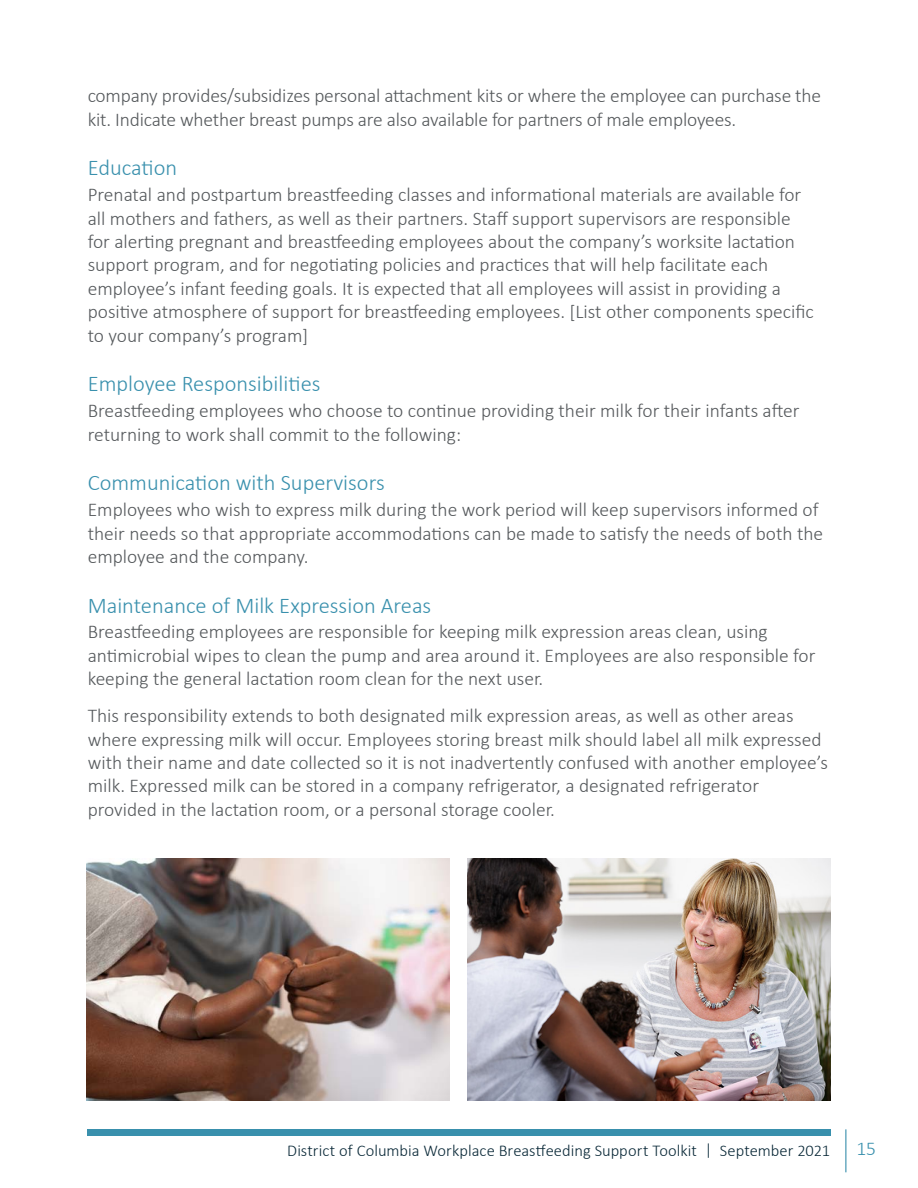
<style>
.page{position:relative;width:918px;height:1188px;background:#fff}
.page>*{position:absolute;margin:0;border:0;box-sizing:border-box;transform-origin:0 0}
.t1{font:300 22.5px "Calibri";color:#3990ad}
.body{font:300 19.5px/23.4px "Calibri";color:#55595c}
.body-lsa{font:300 19.5px/23.4px "Calibri";color:#55595c}
.t2{font:300 19.5px "Calibri";color:#3990ad}
.t3{font:300 16.5px "Calibri";letter-spacing:.005em;color:#0a2938}
</style>
<div class="page">
<img style="left:86px;top:858px;width:363px;height:242px">
<img style="left:467px;top:858px;width:363px;height:242px">
<div style="left:87px;top:1129px;width:743px;height:7px;background:#3990ad"></div>
<hr style="left:845px;top:1129px;width:1px;height:43px;background:#3990ad">
<p class="body" style="left:88px;top:84px;width:735px">company provides/subsidizes personal attachment kits or where the employee can purchase the kit. Indicate whether breast pumps are also available for partners of male employees.</p>
<h4 class="t1" style="left:88px;top:154px;width:91px">Education</h4>
<p class="body" style="left:88px;top:183px;width:728px">Prenatal and postpartum breastfeeding classes and informational materials are available for all mothers and fathers, as well as their partners. Staff support supervisors are responsible for alerting pregnant and breastfeeding employees about the company’s worksite lactation support program, and for negotiating policies and practices that will help facilitate each employee’s infant feeding goals. It is expected that all employees will assist in providing a positive atmosphere of support for breastfeeding employees. [List other components specific to your company’s program]</p>
<h4 class="t1" style="left:88px;top:370px;width:234px">Employee Responsibilities</h4>
<p class="body" style="left:88px;top:399px;width:713px">Breastfeeding employees who choose to continue providing their milk for their infants after returning to work shall commit to the following:</p>
<h4 class="t1" style="left:88px;top:469px;width:298px">Communication with Supervisors</h4>
<p class="body" style="left:88px;top:498px;width:737px">Employees who wish to express milk during the work period will keep supervisors informed of their needs so that appropriate accommodations can be made to satisfy the needs of both the employee and the company.</p>
<h4 class="t1" style="left:88px;top:591px;width:345px">Maintenance of Milk Expression Areas</h4>
<p class="body-lsa" style="left:88px;top:620px;width:729px">Breastfeeding employees are responsible for keeping milk expression areas clean, using antimicrobial wipes to clean the pump and area around it. Employees are also responsible for keeping the general lactation room clean for the next user.</p>
<p class="body" style="left:88px;top:704px;width:742px">This responsibility extends to both designated milk expression areas, as well as other areas where expressing milk will occur. Employees storing breast milk should label all milk expressed with their name and date collected so it is not inadvertently confused with another employee’s milk. Expressed milk can be stored in a company refrigerator, a designated refrigerator provided in the lactation room, or a personal storage cooler.</p>
<p class="t3" style="left:287px;top:1140px;width:544px">District of Columbia Workplace Breastfeeding Support Toolkit | September 2021</p>
<p class="t2" style="left:856px;top:1136px;width:21px">15</p>
</div>
